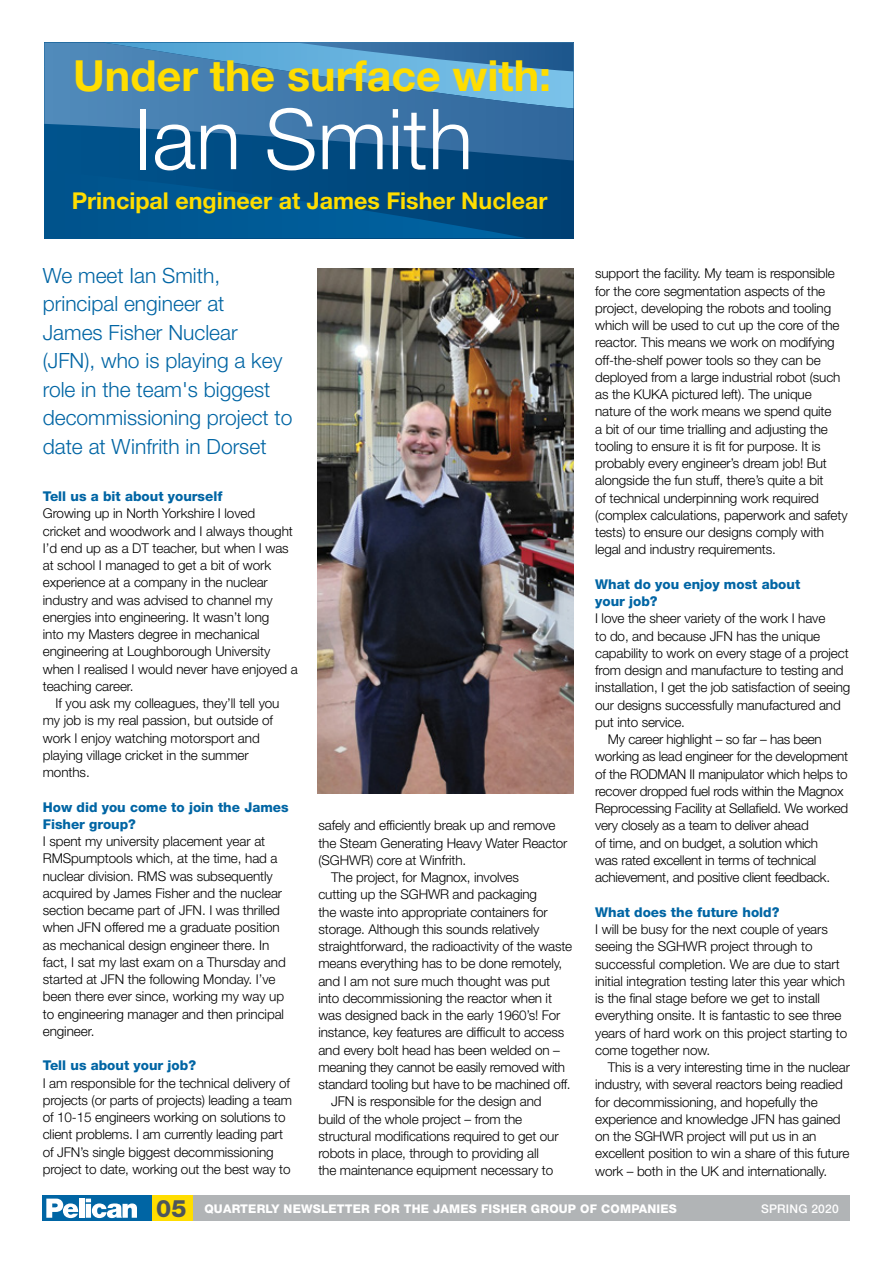
<style>
.page{position:relative;width:893px;height:1263px;background:#fff}
.page>*{position:absolute;margin:0;border:0;box-sizing:border-box;transform-origin:0 0}
.t1{font:300 84.15px "Helvetica Neue LT Std";color:#fff}
.t2{font:700 42.9px "Helvetica Neue LT Std";color:#fd0}
.t3{font:700 23.25px "Helvetica Neue LT Std";color:#fd0}
.t4{font:300 21px/28.5px "Helvetica Neue LT Std";color:#0065a4}
.t5{font:300 13.5px/17.2px "Helvetica Neue LT Std";letter-spacing:-.01em;color:#000}
.t6{font:800 13.5px/17.2px "Helvetica Neue LT Std";color:#0065a4}
.t7{font:800 12px "Helvetica Neue LT Std";letter-spacing:.015em;color:#fff}
.t8{font:500 12px "Helvetica Neue LT Std";letter-spacing:.02em;color:#fff}
.s1{font-size:24px;color:#4d555b}
</style>
<div class="page">
<div style="left:43px;top:1195px;width:109px;height:26px;background:#0065a4"></div>
<div style="left:193px;top:1195px;width:657px;height:26px;background:#b1b4b6"></div>
<svg style="left:46px;top:1198px;width:32px;height:20px"></svg>
<div style="left:79px;top:1198px;width:5px;height:20px;background:#fff"></div>
<svg style="left:86px;top:1198px;width:51px;height:20px"></svg>
<div style="left:152px;top:1195px;width:41px;height:26px;background:#fd0"></div>
<div style="left:44px;top:43px;width:530px;height:195px;background:linear-gradient(to right,#00548d,#004074)"></div>
<svg style="left:44px;top:43px;width:530px;height:118px;background:#29699d"></svg>
<svg style="left:44px;top:171px;width:482px;height:67px;background:#005189"></svg>
<svg style="left:103px;top:43px;width:471px;height:65px;background:#4f8fbe"></svg>
<img style="left:318px;top:269px;width:256px;height:524px">
<h2 class="t2" style="left:73px;top:49px;width:479px">Under the surface with:</h2>
<h1 class="t1" style="left:134px;top:88px;width:341px">Ian Smith</h1>
<h3 class="t3" style="left:72px;top:186px;width:477px">Principal engineer at James Fisher Nuclear</h3>
<h3 class="t4" style="left:43px;top:260px;width:251px">We meet Ian Smith, principal engineer at<br>James Fisher Nuclear (JFN), who is playing a key role in the team's biggest decommissioning project to date at Winfrith in Dorset</h3>
<p class="t6" style="left:43px;top:487px;width:181px">Tell us a bit about yourself</p>
<p class="t5" style="left:43px;top:504px;width:256px">Growing up in North Yorkshire I loved<br>cricket and woodwork and I always thought I’d end up as a DT teacher, but when I was at school I managed to get a bit of work experience at a company in the nuclear industry and was advised to channel my energies into engineering. It wasn’t long<br>into my Masters degree in mechanical engineering at Loughborough University when I realised I would never have enjoyed a teaching career.</p>
<p class="t5" style="left:43px;top:694px;width:238px;text-indent:13px">If you ask my colleagues, they’ll tell you my job is my real passion, but outside of work I enjoy watching motorsport and playing village cricket in the summer months.</p>
<p class="t6" style="left:43px;top:798px;width:247px">How did you come to join the James<br>Fisher group?</p>
<p class="t5" style="left:43px;top:832px;width:244px">I spent my university placement year at RMSpumptools which, at the time, had a nuclear division. RMS was subsequently acquired by James Fisher and the nuclear section became part of JFN. I was thrilled when JFN offered me a graduate position as mechanical design engineer there. In fact, I sat my last exam on a Thursday and started at JFN the following Monday. I’ve been there ever since, working my way up to engineering manager and then principal engineer.</p>
<p class="t6" style="left:43px;top:1057px;width:155px">Tell us about your job?</p>
<p class="t5" style="left:43px;top:1074px;width:251px">I am responsible for the technical delivery of projects (or parts of projects) leading a team of 10-15 engineers working on solutions to client problems. I am currently leading part of JFN’s single biggest decommissioning project to date, working out the best way to</p>
<p class="t5" style="left:318px;top:817px;width:239px">safely and efficiently break up and remove</p>
<p class="t5" style="left:318px;top:834px;width:251px">the Steam Generating Heavy Water Reactor</p>
<p class="t5" style="left:318px;top:851px;width:149px">(SGHWR) core at Winfrith.</p>
<p class="t5" style="left:331px;top:868px;width:189px">The project, for Magnox, involves</p>
<p class="t5" style="left:318px;top:886px;width:220px">cutting up the SGHWR and packaging</p>
<p class="t5" style="left:318px;top:903px;width:231px">the waste into appropriate containers for</p>
<p class="t5" style="left:318px;top:920px;width:223px">storage. Although this sounds relatively</p>
<p class="t5" style="left:318px;top:937px;width:255px">straightforward, the radioactivity of the waste</p>
<p class="t5" style="left:318px;top:955px;width:245px">means everything has to be done remotely,</p>
<p class="t5" style="left:318px;top:972px;width:233px">and I am not sure much thought was put</p>
<p class="t5" style="left:318px;top:989px;width:235px">into decommissioning the reactor when it</p>
<p class="t5" style="left:318px;top:1006px;width:244px">was designed back in the early 1960’s! For</p>
<p class="t5" style="left:318px;top:1024px;width:247px">instance, key features are difficult to access</p>
<p class="t5" style="left:318px;top:1041px;width:243px">and every bolt head has been welded on –</p>
<p class="t5" style="left:318px;top:1058px;width:248px">meaning they cannot be easily removed with</p>
<p class="t5" style="left:318px;top:1075px;width:254px">standard tooling but have to be machined off.</p>
<p class="t5" style="left:331px;top:1093px;width:212px">JFN is responsible for the design and</p>
<p class="t5" style="left:318px;top:1110px;width:205px">build of the whole project – from the</p>
<p class="t5" style="left:318px;top:1127px;width:242px">structural modifications required to get our</p>
<p class="t5" style="left:318px;top:1144px;width:222px">robots in place, through to providing all</p>
<p class="t5" style="left:318px;top:1162px;width:236px">the maintenance equipment necessary to</p>
<p class="t5" style="left:595px;top:265px;width:254px">support the facility. My team is responsible for the core segmentation aspects of the project, developing the robots and tooling which will be used to cut up the core of the reactor. This means we work on modifying off-the-shelf power tools so they can be deployed from a large industrial robot (such as the KUKA pictured left). The unique nature of the work means we spend quite<br>a bit of our time trialling and adjusting the tooling to ensure it is fit for purpose. It is probably every engineer’s dream job! But alongside the fun stuff, there’s quite a bit<br>of technical underpinning work required (complex calculations, paperwork and safety tests) to ensure our designs comply with legal and industry requirements.</p>
<p class="t6" style="left:595px;top:575px;width:207px">What do you enjoy most about your job?</p>
<p class="t5" style="left:595px;top:610px;width:232px">I love the sheer variety of the work I have</p>
<p class="t5" style="left:595px;top:627px;width:226px">to do, and because JFN has the unique</p>
<p class="t5" style="left:595px;top:644px;width:255px">capability to work on every stage of a project</p>
<p class="t5" style="left:595px;top:661px;width:250px">from design and manufacture to testing and</p>
<p class="t5" style="left:595px;top:679px;width:257px">installation, I get the job satisfaction of seeing</p>
<p class="t5" style="left:595px;top:696px;width:247px">our designs successfully manufactured and</p>
<p class="t5" style="left:595px;top:713px;width:91px">put into service.</p>
<p class="t5" style="left:608px;top:730px;width:215px">My career highlight – so far – has been</p>
<p class="t5" style="left:595px;top:748px;width:254px">working as lead engineer for the development</p>
<p class="t5" style="left:595px;top:765px;width:254px">of the RODMAN II manipulator which helps to</p>
<p class="t5" style="left:595px;top:782px;width:250px">recover dropped fuel rods within the Magnox</p>
<p class="t5" style="left:595px;top:799px;width:255px">Reprocessing Facility at Sellafield. We worked</p>
<p class="t5" style="left:595px;top:817px;width:215px">very closely as a team to deliver ahead</p>
<p class="t5" style="left:595px;top:834px;width:225px">of time, and on budget, a solution which</p>
<p class="t5" style="left:595px;top:851px;width:223px">was rated excellent in terms of technical</p>
<p class="t5" style="left:595px;top:868px;width:236px">achievement, and positive client feedback.</p>
<p class="t6" style="left:595px;top:903px;width:186px">What does the future hold?</p>
<p class="t5" style="left:595px;top:920px;width:254px">I will be busy for the next couple of years seeing the SGHWR project through to successful completion. We are due to start initial integration testing later this year which is the final stage before we get to install everything onsite. It is fantastic to see three years of hard work on this project starting to come together now.</p>
<p class="t5" style="left:595px;top:1058px;width:256px;text-indent:13px">This is a very interesting time in the nuclear industry, with several reactors being readied for decommissioning, and hopefully the experience and knowledge JFN has gained on the SGHWR project will put us in an excellent position to win a share of this future work – both in the UK and internationally.</p>
<p class="t7" style="left:156px;top:1202px;width:522px"><span class="s1">05</span> QUARTERLY NEWSLETTER FOR THE JAMES FISHER GROUP OF COMPANIES</p>
<p class="t8" style="left:761px;top:1202px;width:79px">SPRING 2020</p>
</div>
